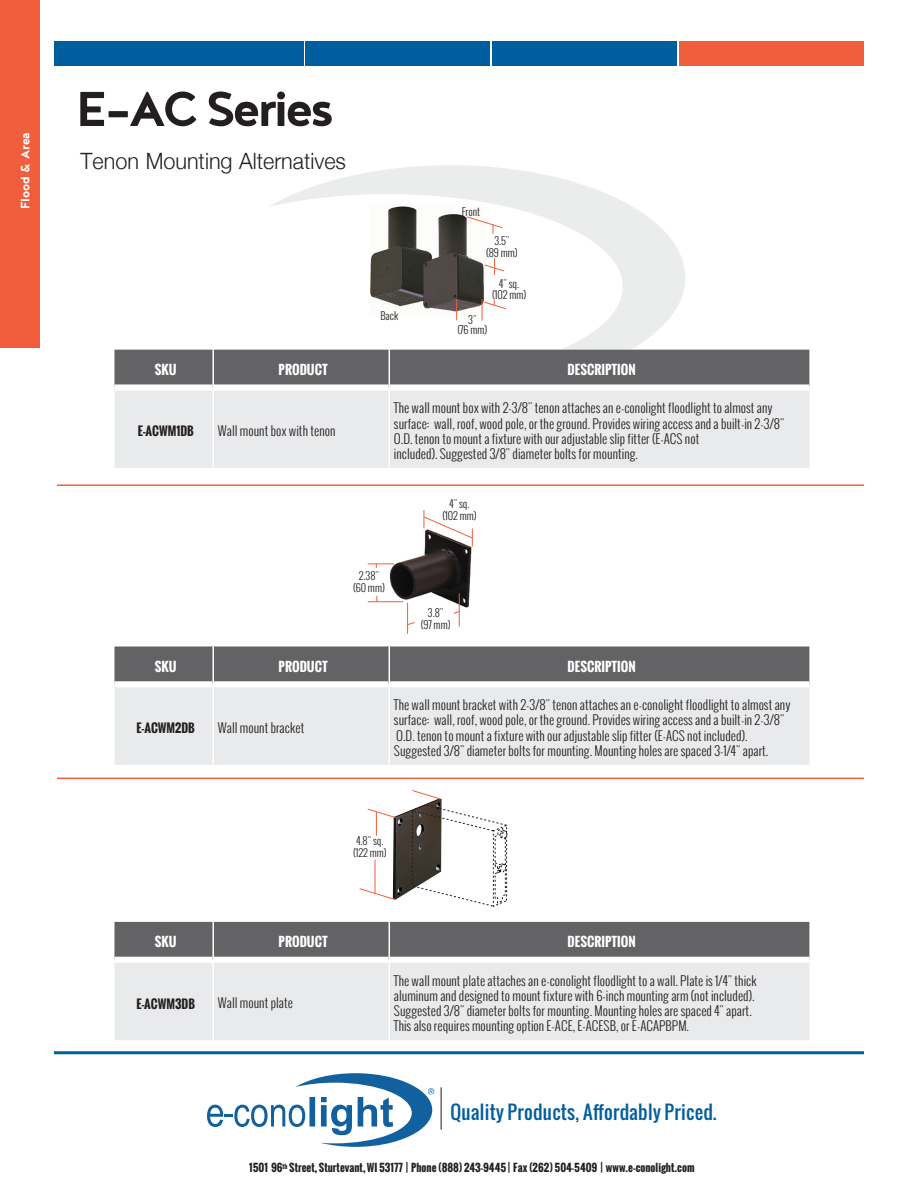
<style>
.page{position:relative;width:918px;height:1188px;background:#fff}
.page>*{position:absolute;margin:0;border:0;box-sizing:border-box;transform-origin:0 0}
.t1{font:700 60px "Noyh";letter-spacing:-.05em;color:#231f20}
.t2{font:300 22.5px "Helvetica Neue";color:#231f20;scale:.96 1}
.t3{font:18.75px "Oswald";letter-spacing:.015em;color:#005e9e}
.t4{font:700 15px "Noyh";color:#fff}
.t5{font:300 12.75px/15.3px "Oswald";color:#231f20}
.t6{font:700 12.75px "Oswald";color:#fff}
.t7{font:700 12px "Oswald";color:#231f20}
.t8{font:700 10.5px "Oswald";color:#231f20}
.t9{font:300 10.5px/12px "Oswald";letter-spacing:-.005em;color:#231f20;text-align:center}
</style>
<div class="page">
<svg style="left:268px;top:165px;width:417px;height:185px"></svg>
<div style="left:114px;top:350px;width:695px;height:34px;background:#636366"></div>
<div style="left:114px;top:390px;width:695px;height:78px;background:#e9eaeb"></div>
<hr style="left:212px;top:350px;width:2px;height:37px;background:#fff">
<hr style="left:212px;top:387px;width:2px;height:81px;background:#fff">
<hr style="left:389px;top:350px;width:1px;height:37px;background:#fff">
<hr style="left:389px;top:387px;width:1px;height:81px;background:#fff">
<div style="left:114px;top:646px;width:695px;height:35px;background:#636366"></div>
<div style="left:114px;top:687px;width:695px;height:78px;background:#e9eaeb"></div>
<hr style="left:212px;top:647px;width:2px;height:37px;background:#fff">
<hr style="left:212px;top:684px;width:2px;height:81px;background:#fff">
<hr style="left:389px;top:647px;width:1px;height:37px;background:#fff">
<hr style="left:389px;top:684px;width:1px;height:81px;background:#fff">
<div style="left:114px;top:922px;width:695px;height:35px;background:#636366"></div>
<div style="left:114px;top:963px;width:695px;height:77px;background:#e9eaeb"></div>
<hr style="left:212px;top:922px;width:2px;height:38px;background:#fff">
<hr style="left:212px;top:960px;width:2px;height:80px;background:#fff">
<hr style="left:389px;top:922px;width:1px;height:38px;background:#fff">
<hr style="left:389px;top:960px;width:1px;height:80px;background:#fff">
<img style="left:371px;top:205px;width:116px;height:111px">
<svg style="left:456px;top:299px;width:1px;height:21px"></svg>
<svg style="left:482px;top:299px;width:25px;height:21px"></svg>
<svg style="left:484px;top:259px;width:21px;height:16px"></svg>
<svg style="left:466px;top:216px;width:38px;height:18px"></svg>
<img style="left:387px;top:547px;width:85px;height:70px">
<hr style="left:407px;top:603px;width:1px;height:31px;background:#f15e3d">
<hr style="left:459px;top:593px;width:1px;height:34px;background:#f15e3d">
<svg style="left:407px;top:622px;width:8px;height:4px"></svg>
<svg style="left:453px;top:611px;width:7px;height:3px"></svg>
<svg style="left:423px;top:510px;width:50px;height:37px"></svg>
<hr style="left:368px;top:601px;width:35px;height:1px;background:#f15e3d">
<svg style="left:368px;top:564px;width:26px;height:4px"></svg>
<img style="left:393px;top:810px;width:18px;height:89px">
<svg style="left:411px;top:790px;width:96px;height:117px"></svg>
<svg style="left:367px;top:808px;width:30px;height:28px"></svg>
<hr style="left:375px;top:860px;width:1px;height:34px;background:#f15e3d">
<svg style="left:359px;top:888px;width:38px;height:13px"></svg>
<div style="left:0;top:0;width:40px;height:348px;background:#f15e3d"></div>
<div style="left:54px;top:41px;width:250px;height:25px;background:#005e9e"></div>
<div style="left:306px;top:41px;width:184px;height:25px;background:#005e9e"></div>
<div style="left:493px;top:41px;width:184px;height:25px;background:#005e9e"></div>
<div style="left:680px;top:41px;width:184px;height:25px;background:#f15e3d"></div>
<hr style="left:57px;top:484px;width:807px;height:2px;background:#f15e3d">
<hr style="left:57px;top:778px;width:807px;height:1px;background:#f15e3d">
<hr style="left:54px;top:1051px;width:810px;height:3px;background:#005e9e">
<hr style="left:441px;top:1087px;width:1px;height:43px;background:#231f20">
<svg style="left:207px;top:1073px;width:227px;height:74px"></svg>
<p class="t4" style="left:17px;top:209px;width:79px;rotate:-90deg">Flood &amp; Area</p>
<h1 class="t1" style="left:76px;top:74px;width:260px">E-AC Series</h1>
<h2 class="t2" style="left:81px;top:143px;width:278px">Tenon Mounting Alternatives</h2>
<p class="t9" style="left:380px;top:310px;width:20px">Back</p>
<p class="t9" style="left:462px;top:205px;width:20px">Front</p>
<p class="t9" style="left:486px;top:235px;width:33px">3.5"<br>(89 mm)</p>
<p class="t9" style="left:492px;top:279px;width:36px;line-height:10.5px">4" sq. (102 mm)</p>
<p class="t9" style="left:457px;top:314px;width:31px;line-height:10.5px">3"<br>(76 mm)</p>
<p class="t6" style="left:155px;top:360px;width:23px">SKU</p>
<p class="t6" style="left:279px;top:360px;width:51px">PRODUCT</p>
<p class="t6" style="left:568px;top:360px;width:70px">DESCRIPTION</p>
<p class="t7" style="left:138px;top:422px;width:58px">E-ACWM1DB</p>
<p class="t5" style="left:218px;top:423px;width:119px">Wall mount box with tenon</p>
<p class="t5" style="left:394px;top:400px;width:392px">The wall mount box with 2-3/8" tenon attaches an e-conolight floodlight to almost any surface: wall, roof, wood pole, or the ground. Provides wiring access and a built-in 2-3/8" O.D. tenon to mount a fixture with our adjustable slip fitter (E-ACS not<br>included). Suggested 3/8" diameter bolts for mounting.</p>
<p class="t9" style="left:442px;top:497px;width:36px">4" sq. (102 mm)</p>
<p class="t9" style="left:353px;top:569px;width:33px">2.38" (60 mm)</p>
<p class="t9" style="left:421px;top:607px;width:31px">3.8"<br>(97 mm)</p>
<p class="t6" style="left:155px;top:657px;width:23px">SKU</p>
<p class="t6" style="left:279px;top:657px;width:51px">PRODUCT</p>
<p class="t6" style="left:568px;top:657px;width:70px">DESCRIPTION</p>
<p class="t7" style="left:137px;top:719px;width:60px">E-ACWM2DB</p>
<p class="t5" style="left:218px;top:720px;width:88px">Wall mount bracket</p>
<p class="t5" style="left:394px;top:697px;width:398px">The wall mount bracket with 2-3/8" tenon attaches an e-conolight floodlight to almost any surface: wall, roof, wood pole, or the ground. Provides wiring access and a built-in 2-3/8" O.D. tenon to mount a fixture with our adjustable slip fitter (E-ACS not included).<br>Suggested 3/8" diameter bolts for mounting. Mounting holes are spaced 3-1/4" apart.</p>
<p class="t9" style="left:353px;top:835px;width:35px">4.8" sq. (122 mm)</p>
<p class="t6" style="left:155px;top:932px;width:23px">SKU</p>
<p class="t6" style="left:279px;top:932px;width:51px">PRODUCT</p>
<p class="t6" style="left:568px;top:932px;width:70px">DESCRIPTION</p>
<p class="t7" style="left:137px;top:995px;width:60px">E-ACWM3DB</p>
<p class="t5" style="left:218px;top:995px;width:77px">Wall mount plate</p>
<p class="t5" style="left:394px;top:973px;width:364px">The wall mount plate attaches an e-conolight floodlight to a wall. Plate is 1/4" thick aluminum and designed to mount fixture with 6-inch mounting arm (not included).<br>Suggested 3/8" diameter bolts for mounting. Mounting holes are spaced 4" apart.<br>This also requires mounting option E-ACE, E-ACESB, or E-ACAPBPM.</p>
<h3 class="t3" style="left:451px;top:1097px;width:268px">Quality Products, Affordably Priced.</h3>
<p class="t8" style="left:249px;top:1160px;width:447px">1501 96<sup>th</sup> Street, Sturtevant, WI 53177 | Phone (888) 243-9445 | Fax (262) 504-5409 | www.e–conolight.com</p>
</div>
